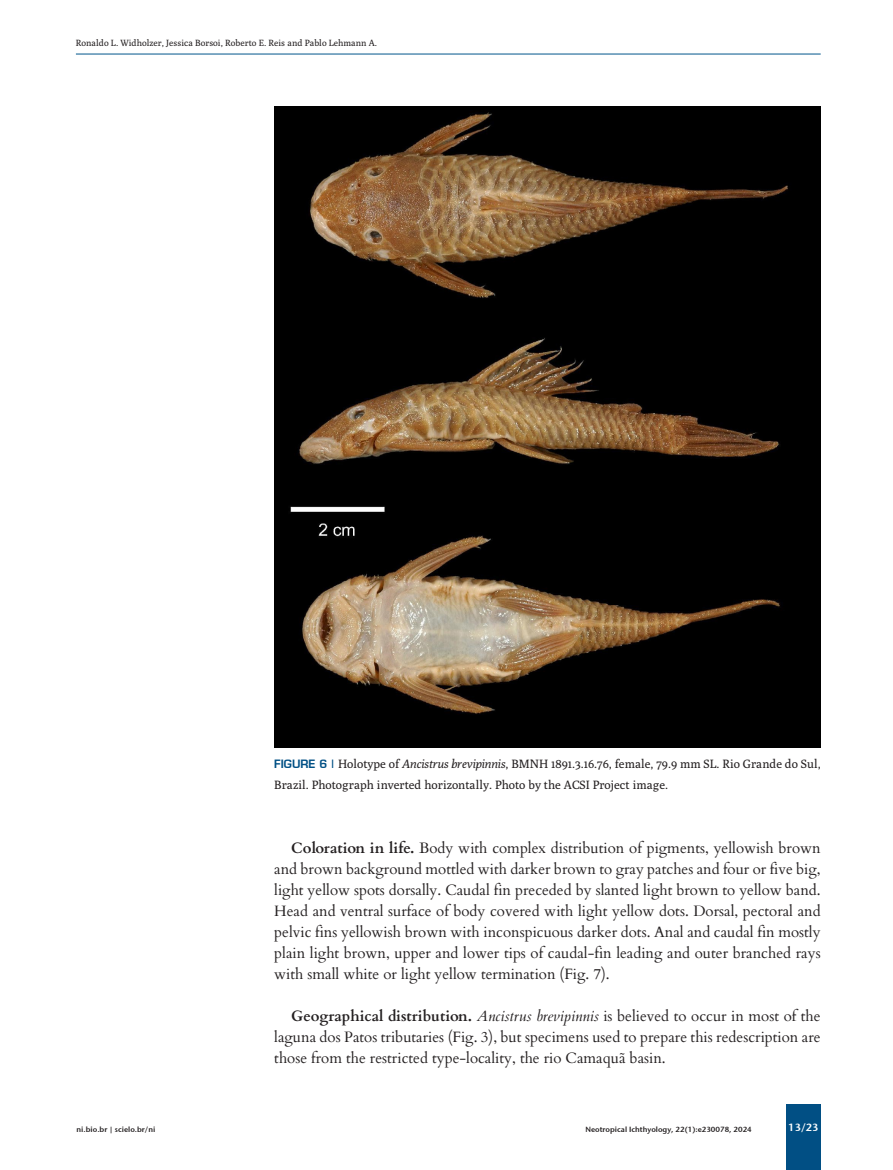
<style>
.page{position:relative;width:893px;height:1170px;background:#fff}
.page>*{position:absolute;margin:0;border:0;box-sizing:border-box;transform-origin:0 0}
.t1{font:15px/21px "Cardo";color:#231f20;text-align:justify}
.t2{font:12px/21px "Poly";color:#231f20}
.t3{font:10.5px "Stone Sans Sem ITCTT Semi";color:#fff}
.t4{font:9px "Poly";color:#231f20}
.t5{font:7.5px "Stone Sans Sem ITCTT Semi";color:#231f20}
.s1{font-family:"Eugenio Medium Normal";color:#015085}
.s2{font-style:italic}
.s3{font-weight:700}
</style>
<div class="page">
<hr style="left:76px;top:54px;width:745px;height:1px;background:#01558c">
<div style="left:786px;top:1104px;width:35px;height:65px;background:#014f84"></div>
<img style="left:274px;top:107px;width:547px;height:640px">
<p class="t4" style="left:76px;top:38px;width:303px">Ronaldo L. Widholzer, Jessica Borsoi, Roberto E. Reis and Pablo Lehmann A.</p>
<p class="t2" style="left:274px;top:753px;width:548px"><span class="s1">FIGURE 6 |</span> Holotype of <span class="s2">Ancistrus brevipinnis</span>, BMNH 1891.3.16.76, female, 79.9 mm SL. Rio Grande do Sul,<br>Brazil. Photograph inverted horizontally. Photo by the ACSI Project image.</p>
<p class="t1" style="left:274px;top:836px;width:548px;text-indent:17px"><span class="s3">Coloration in life.</span> Body with complex distribution of pigments, yellowish brown and brown background mottled with darker brown to gray patches and four or five big, light yellow spots dorsally. Caudal fin preceded by slanted light brown to yellow band.<br>Head and ventral surface of body covered with light yellow dots. Dorsal, pectoral and pelvic fins yellowish brown with inconspicuous darker dots. Anal and caudal fin mostly plain light brown, upper and lower tips of caudal-fin leading and outer branched rays with small white or light yellow termination (Fig. 7).</p>
<p class="t1" style="left:274px;top:1004px;width:548px;text-indent:17px"><span class="s3">Geographical distribution.</span> <span class="s2">Ancistrus brevipinnis</span> is believed to occur in most of the laguna dos Patos tributaries (Fig. 3), but specimens used to prepare this redescription are those from the restricted type-locality, the rio Camaquã basin.</p>
<p class="t5" style="left:77px;top:1122px;width:80px">ni.bio.br | scielo.br/ni</p>
<p class="t5" style="left:585px;top:1122px;width:168px">Neotropical Ichthyology, 22(1):e230078, 2024</p>
<p class="t3" style="left:788px;top:1118px;width:32px">13/23</p>
</div>
